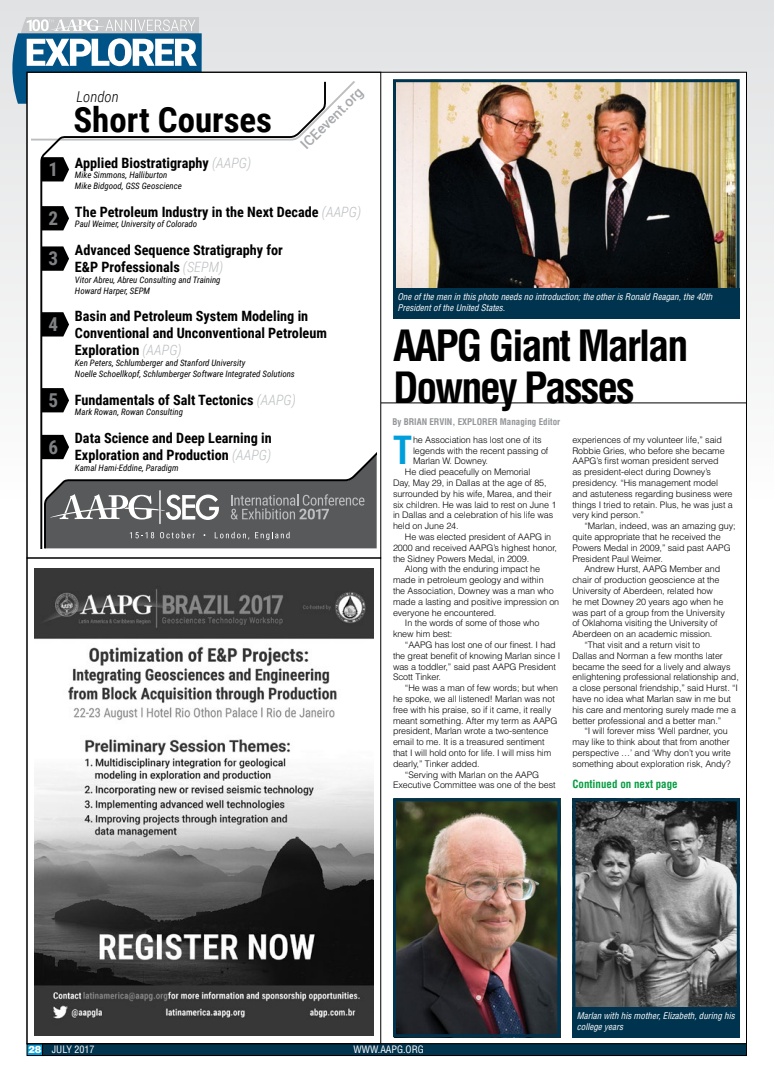
<style>
.page{position:relative;width:774px;height:1080px;background:#fff}
.page>*{position:absolute;margin:0;border:0;box-sizing:border-box;transform-origin:0 0}
.t1{font:700 condensed 42px/42px "Helvetica";letter-spacing:-.05em;color:#000}
.t2{font:700 condensed 37.8px "Helvetica";color:#009fdb}
.t3{font:700 34.9px "Roboto Condensed";color:#000}
.t4{font:700 19.1px/40.3px "Roboto Condensed";color:#808285}
.t5{font:italic 300 14.9px "Roboto Condensed";color:#000}
.t6{font:500 14.3px "Roboto";color:#a7a9ac}
.t7{font:700 14.2px/17.1px "Roboto Condensed";color:#000}
.t8{font:700 condensed 11px "Helvetica";color:#079c42}
.t9{font:condensed 10px "Helvetica";color:#fff}
.t10{font:300 9px/10.8px "Helvetica";letter-spacing:-.01em;color:#000}
.t11{font:italic condensed 9px/10.8px "Helvetica";color:#fff}
.t12{font:700 condensed 9px "Helvetica";color:#939598}
.t13{font:italic 8.9px/10.7px "Roboto Condensed";color:#000}
.s1{font-weight:300;font-style:italic;color:#bcbec0}
.s2{font-weight:900;font-stretch:normal}
</style>
<div class="page">
<div style="left:0;top:0;width:774px;height:504px;background:linear-gradient(to bottom,#e0e1e2,#f3f3f3)"></div>
<div style="left:27px;top:1044px;width:16px;height:12px;background:#009fdb"></div>
<div style="left:27px;top:1043px;width:16px;height:13px;border:1px solid #000"></div>
<div style="left:27px;top:72px;width:720px;height:972px;background:#fff;border:1px solid #000"></div>
<div style="left:43px;top:1044px;width:703px;height:12px;background:#00334e"></div>
<div style="left:42px;top:1043px;width:705px;height:13px;border:1px solid #000"></div>
<hr style="left:381px;top:403px;width:366px;height:1px;background:#000">
<img style="left:35px;top:569px;width:338px;height:466px">
<img style="left:397px;top:83px;width:339px;height:205px">
<div style="left:393px;top:79px;width:347px;height:239px;border:3px solid #00334e"></div>
<img style="left:397px;top:802px;width:159px;height:231px">
<div style="left:393px;top:798px;width:167px;height:239px;border:3px solid #00334e"></div>
<img style="left:576px;top:802px;width:160px;height:205px">
<div style="left:572px;top:798px;width:168px;height:239px;border:3px solid #00334e"></div>
<div style="left:393px;top:288px;width:347px;height:30px;background:#00334e"></div>
<div style="left:572px;top:1007px;width:168px;height:30px;background:#00334e"></div>
<svg style="left:11px;top:17px;width:346px;height:125px"></svg>
<svg style="left:39px;top:82px;width:289px;height:466px"></svg>
<svg style="left:42px;top:435px;width:335px;height:113px"></svg>
<h3 class="t4" style="left:49px;top:148px;width:11px">1</h3>
<h3 class="t4" style="left:49px;top:197px;width:11px">2<br>3</h3>
<h3 class="t4" style="left:49px;top:303px;width:11px">4</h3>
<h3 class="t4" style="left:49px;top:379px;width:11px">5</h3>
<h3 class="t4" style="left:49px;top:426px;width:11px">6</h3>
<h3 class="t5" style="left:76px;top:87px;width:44px">London</h3>
<h3 class="t3" style="left:73px;top:95px;width:200px">Short Courses</h3>
<h3 class="t6" style="left:296px;top:140px;width:83px;rotate:-45deg">ICEevent.org</h3>
<h3 class="t7" style="left:75px;top:154px;width:178px">Applied Biostratigraphy <span class="s1">(AAPG)</span></h3>
<p class="t13" style="left:75px;top:170px;width:108px">Mike Simmons, Halliburton<br>Mike Bidgood, GSS Geoscience</p>
<h3 class="t7" style="left:75px;top:203px;width:288px">The Petroleum Industry in the Next Decade <span class="s1">(AAPG)</span></h3>
<p class="t13" style="left:75px;top:219px;width:124px">Paul Weimer, University of Colorado</p>
<h3 class="t7" style="left:75px;top:241px;width:209px">Advanced Sequence Stratigraphy for<br>E&amp;P Professionals <span class="s1">(SEPM)</span></h3>
<p class="t13" style="left:75px;top:274px;width:147px">Vitor Abreu, Abreu Consulting and Training<br>Howard Harper, SEPM</p>
<h3 class="t7" style="left:75px;top:307px;width:254px">Basin and Petroleum System Modeling in<br>Conventional and Unconventional Petroleum<br>Exploration <span class="s1">(AAPG)</span></h3>
<p class="t13" style="left:75px;top:357px;width:221px">Ken Peters, Schlumberger and Stanford University<br>Noelle Schoellkopf, Schlumberger Software Integrated Solutions</p>
<h3 class="t7" style="left:75px;top:390px;width:223px">Fundamentals of Salt Tectonics <span class="s1">(AAPG)</span></h3>
<p class="t13" style="left:75px;top:406px;width:110px">Mark Rowan, Rowan Consulting</p>
<h3 class="t7" style="left:75px;top:429px;width:198px">Data Science and Deep Learning in<br>Exploration and Production <span class="s1">(AAPG)</span></h3>
<p class="t13" style="left:75px;top:462px;width:105px">Kamal Hami-Eddine, Paradigm</p>
<p class="t11" style="left:398px;top:291px;width:316px">One of the men in this photo needs no introduction; the other is Ronald Reagan, the 40th<br>President of the United States.</p>
<h1 class="t1" style="left:393px;top:324px;width:297px">AAPG Giant Marlan<br>Downey Passes</h1>
<h2 class="t2" style="left:393px;top:428px;width:20px">T</h2>
<p class="t10" style="left:413px;top:434px;width:130px">he Association has lost one of its</p>
<p class="t12" style="left:392px;top:416px;width:169px">By BRIAN ERVIN, EXPLORER Managing Editor</p>
<p class="t10" style="left:572px;top:434px;width:162px">experiences of my volunteer life,” said Robbie Gries, who before she became AAPG’s first woman president served<br>as president-elect during Downey’s presidency. “His management model and astuteness regarding business were things I tried to retain. Plus, he was just a very kind person.”</p>
<p class="t10" style="left:584px;top:520px;width:153px">“Marlan, indeed, was an amazing guy;</p>
<p class="t10" style="left:572px;top:531px;width:150px">quite appropriate that he received the</p>
<p class="t10" style="left:572px;top:542px;width:160px">Powers Medal in 2009,” said past AAPG</p>
<p class="t10" style="left:572px;top:553px;width:92px">President Paul Weimer.</p>
<p class="t10" style="left:584px;top:564px;width:137px">Andrew Hurst, AAPG Member and</p>
<p class="t10" style="left:572px;top:574px;width:149px">chair of production geoscience at the</p>
<p class="t10" style="left:572px;top:585px;width:142px">University of Aberdeen, related how</p>
<p class="t10" style="left:572px;top:596px;width:153px">he met Downey 20 years ago when he</p>
<p class="t10" style="left:572px;top:607px;width:154px">was part of a group from the University</p>
<p class="t10" style="left:572px;top:618px;width:147px">of Oklahoma visiting the University of</p>
<p class="t10" style="left:572px;top:628px;width:142px">Aberdeen on an academic mission.</p>
<p class="t10" style="left:584px;top:639px;width:117px">“That visit and a return visit to</p>
<p class="t10" style="left:572px;top:650px;width:152px">Dallas and Norman a few months later</p>
<p class="t10" style="left:572px;top:661px;width:160px">became the seed for a lively and always</p>
<p class="t10" style="left:572px;top:672px;width:168px">enlightening professional relationship and,</p>
<p class="t10" style="left:572px;top:682px;width:167px">a close personal friendship,” said Hurst. “I</p>
<p class="t10" style="left:572px;top:693px;width:160px">have no idea what Marlan saw in me but</p>
<p class="t10" style="left:572px;top:704px;width:165px">his care and mentoring surely made me a</p>
<p class="t10" style="left:572px;top:715px;width:151px">better professional and a better man.”</p>
<p class="t10" style="left:584px;top:726px;width:145px">“I will forever miss ‘Well pardner, you</p>
<p class="t10" style="left:572px;top:736px;width:159px">may like to think about that from another</p>
<p class="t10" style="left:572px;top:747px;width:160px">perspective …’ and ‘Why don’t you write</p>
<p class="t10" style="left:572px;top:758px;width:160px">something about exploration risk, Andy?</p>
<p class="t10" style="left:413px;top:445px;width:137px">legends with the recent passing of</p>
<p class="t10" style="left:413px;top:456px;width:77px">Marlan W. Downey.</p>
<p class="t10" style="left:405px;top:466px;width:127px">He died peacefully on Memorial</p>
<p class="t10" style="left:393px;top:477px;width:155px">Day, May 29, in Dallas at the age of 85,</p>
<p class="t10" style="left:393px;top:488px;width:160px">surrounded by his wife, Marea, and their</p>
<p class="t10" style="left:393px;top:499px;width:165px">six children. He was laid to rest on June 1</p>
<p class="t10" style="left:393px;top:510px;width:162px">in Dallas and a celebration of his life was</p>
<p class="t10" style="left:393px;top:520px;width:67px">held on June 24.</p>
<p class="t10" style="left:405px;top:531px;width:148px">He was elected president of AAPG in</p>
<p class="t10" style="left:393px;top:542px;width:166px">2000 and received AAPG’s highest honor,</p>
<p class="t10" style="left:393px;top:553px;width:138px">the Sidney Powers Medal, in 2009.</p>
<p class="t10" style="left:405px;top:564px;width:137px">Along with the enduring impact he</p>
<p class="t10" style="left:393px;top:574px;width:152px">made in petroleum geology and within</p>
<p class="t10" style="left:393px;top:585px;width:162px">the Association, Downey was a man who</p>
<p class="t10" style="left:393px;top:596px;width:168px">made a lasting and positive impression on</p>
<p class="t10" style="left:393px;top:607px;width:105px">everyone he encountered.</p>
<p class="t10" style="left:405px;top:618px;width:136px">In the words of some of those who</p>
<p class="t10" style="left:393px;top:628px;width:61px">knew him best:</p>
<p class="t10" style="left:405px;top:639px;width:152px">“AAPG has lost one of our finest. I had</p>
<p class="t10" style="left:393px;top:650px;width:169px">the great benefit of knowing Marlan since I</p>
<p class="t10" style="left:393px;top:661px;width:165px">was a toddler,” said past AAPG President</p>
<p class="t10" style="left:393px;top:672px;width:50px">Scott Tinker.</p>
<p class="t10" style="left:405px;top:682px;width:155px">“He was a man of few words; but when</p>
<p class="t10" style="left:393px;top:693px;width:163px">he spoke, we all listened! Marlan was not</p>
<p class="t10" style="left:393px;top:704px;width:160px">free with his praise, so if it came, it really</p>
<p class="t10" style="left:393px;top:715px;width:166px">meant something. After my term as AAPG</p>
<p class="t10" style="left:393px;top:726px;width:157px">president, Marlan wrote a two-sentence</p>
<p class="t10" style="left:393px;top:736px;width:153px">email to me. It is a treasured sentiment</p>
<p class="t10" style="left:393px;top:747px;width:160px">that I will hold onto for life. I will miss him</p>
<p class="t10" style="left:393px;top:758px;width:88px">dearly,” Tinker added.</p>
<p class="t10" style="left:405px;top:769px;width:136px">“Serving with Marlan on the AAPG</p>
<p class="t10" style="left:393px;top:780px;width:164px">Executive Committee was one of the best</p>
<p class="t8" style="left:572px;top:778px;width:107px">Continued on next page</p>
<p class="t11" style="left:577px;top:1010px;width:159px">Marlan with his mother, Elizabeth, during his college years</p>
<p class="t9" style="left:28px;top:1043px;width:68px"><span class="s2">28</span> JULY 2017</p>
<p class="t9" style="left:354px;top:1043px;width:72px">WWW.AAPG.ORG</p>
</div>
